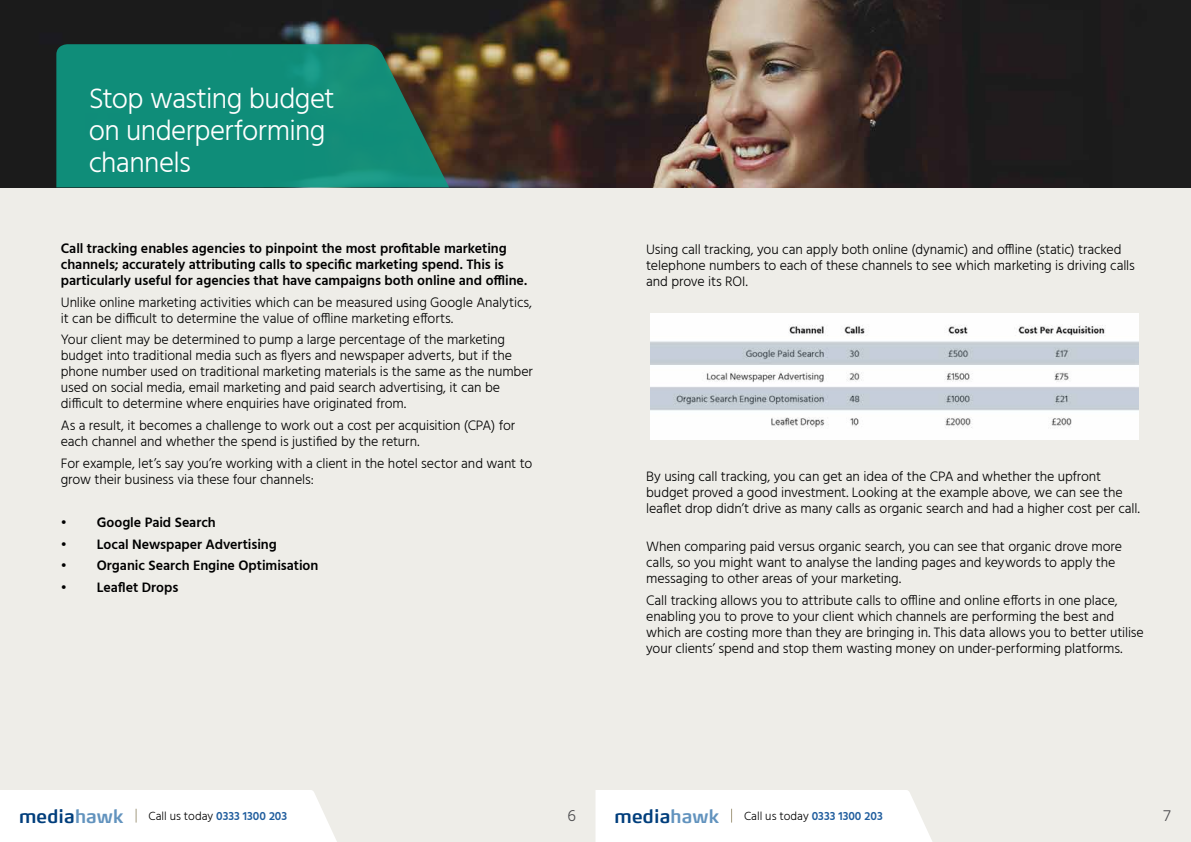
<style>
.page{position:relative;width:1191px;height:842px;background:#fff}
.page>*{position:absolute;margin:0;border:0;box-sizing:border-box;transform-origin:0 0}
.t1{font:300 29px/32px "Hind";letter-spacing:-.02em;color:#fff}
.t2{font:600 18.4px "Max TF";letter-spacing:.01em;color:#003e7c}
.t3{font:300 16.3px "Hind";color:#4d4d4f}
.t4{font:300 14px/16px "Hind";letter-spacing:-.01em;color:#000}
.t5{font:600 14px/16px "Hind";letter-spacing:-.005em;color:#000}
.t6{font:300 12px "Hind";color:#000}
.s1{color:#6293be}
.s2{font-weight:600;color:#215e9e}
</style>
<div class="page">
<svg style="left:136px;top:809px;width:1px;height:13px"></svg>
<svg style="left:731px;top:809px;width:1px;height:13px"></svg>
<div style="left:0;top:74px;width:595px;height:716px;background:#eeede8"></div>
<div style="left:312px;top:790px;width:283px;height:52px;background:#eeede8"></div>
<div style="left:595px;top:74px;width:596px;height:716px;background:#eeede8"></div>
<div style="left:908px;top:790px;width:283px;height:52px;background:#eeede8"></div>
<img style="left:0;top:0;width:1191px;height:188px">
<svg style="left:56px;top:44px;width:393px;height:143px;fill:#0f8d79"></svg>
<img style="left:651px;top:313px;width:487px;height:127px">
<h1 class="t1" style="left:89px;top:84px;width:248px">Stop wasting budget on underperforming channels</h1>
<p class="t5" style="left:61px;top:241px;width:468px">Call tracking enables agencies to pinpoint the most profitable marketing channels; accurately attributing calls to specific marketing spend. This is particularly useful for agencies that have campaigns both online and offline.</p>
<p class="t4" style="left:61px;top:295px;width:473px">Unlike online marketing activities which can be measured using Google Analytics, it can be difficult to determine the value of offline marketing efforts.</p>
<p class="t4" style="left:61px;top:332px;width:474px">Your client may be determined to pump a large percentage of the marketing budget into traditional media such as flyers and newspaper adverts, but if the phone number used on traditional marketing materials is the same as the number used on social media, email marketing and paid search advertising, it can be difficult to determine where enquiries have originated from.</p>
<p class="t4" style="left:61px;top:418px;width:456px">As a result, it becomes a challenge to work out a cost per acquisition (CPA) for each channel and whether the spend is justified by the return.</p>
<p class="t4" style="left:61px;top:456px;width:473px">For example, let’s say you’re working with a client in the hotel sector and want to grow their business via these four channels:</p>
<p class="t5" style="left:61px;top:515px;width:157px">• Google Paid Search</p>
<p class="t5" style="left:61px;top:537px;width:217px">• Local Newspaper Advertising</p>
<p class="t5" style="left:61px;top:558px;width:259px">• Organic Search Engine Optimisation</p>
<p class="t5" style="left:61px;top:580px;width:119px">• Leaflet Drops</p>
<p class="t4" style="left:646px;top:242px;width:490px">Using call tracking, you can apply both online (dynamic) and offline (static) tracked telephone numbers to each of these channels to see which marketing is driving calls and prove its ROI.</p>
<p class="t4" style="left:646px;top:469px;width:495px">By using call tracking, you can get an idea of the CPA and whether the upfront budget proved a good investment. Looking at the example above, we can see the leaflet drop didn’t drive as many calls as organic search and had a higher cost per call.</p>
<p class="t4" style="left:646px;top:539px;width:477px">When comparing paid versus organic search, you can see that organic drove more calls, so you might want to analyse the landing pages and keywords to apply the messaging to other areas of your marketing.</p>
<p class="t4" style="left:646px;top:593px;width:499px">Call tracking allows you to attribute calls to offline and online efforts in one place, enabling you to prove to your client which channels are performing the best and which are costing more than they are bringing in. This data allows you to better utilise your clients’ spend and stop them wasting money on under-performing platforms.</p>
<h2 class="t2" style="left:19px;top:804px;width:106px">media<span class="s1">hawk</span></h2>
<p class="t6" style="left:149px;top:808px;width:140px">Call us today <span class="s2">0333 1300 203</span></p>
<p class="t3" style="left:567px;top:805px;width:10px">6</p>
<h2 class="t2" style="left:614px;top:804px;width:106px">media<span class="s1">hawk</span></h2>
<p class="t6" style="left:744px;top:808px;width:140px">Call us today <span class="s2">0333 1300 203</span></p>
<p class="t3" style="left:1163px;top:805px;width:9px">7</p>
</div>
